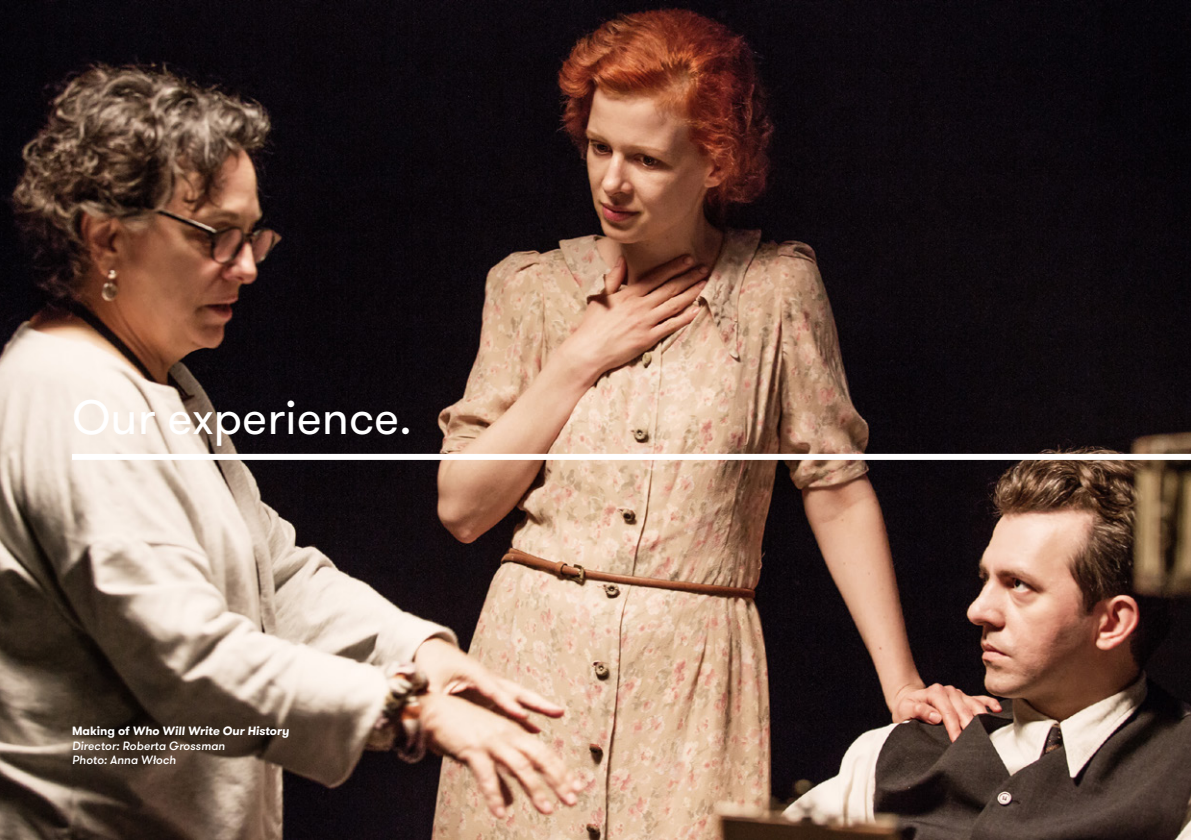
<style>
.page{position:relative;width:1191px;height:840px;background:#fff}
.page>*{position:absolute;margin:0;border:0;box-sizing:border-box;transform-origin:0 0}
.t1{font:48px "GT Walsheim Pro";color:#fff}
.t2{font:italic 500 12px "GT Walsheim Pro";color:#fff}
.t3{font:italic 700 12px "GT Walsheim Pro";color:#fff}
.s1{font-style:normal}
</style>
<div class="page">
<img style="left:0;top:0;width:1191px;height:839px">
<div style="left:72px;top:453px;width:1119px;height:6px;background:#fff"></div>
<p class="t1" style="left:72px;top:387px;width:341px">Our experience.</p>
<p class="t3" style="left:72px;top:723px;width:219px"><span class="s1">Making of</span> Who Will Write Our History</p>
<p class="t2" style="left:72px;top:737px;width:155px">Director: Roberta Grossman</p>
<p class="t2" style="left:72px;top:752px;width:105px">Photo: Anna Włoch</p>
</div>
